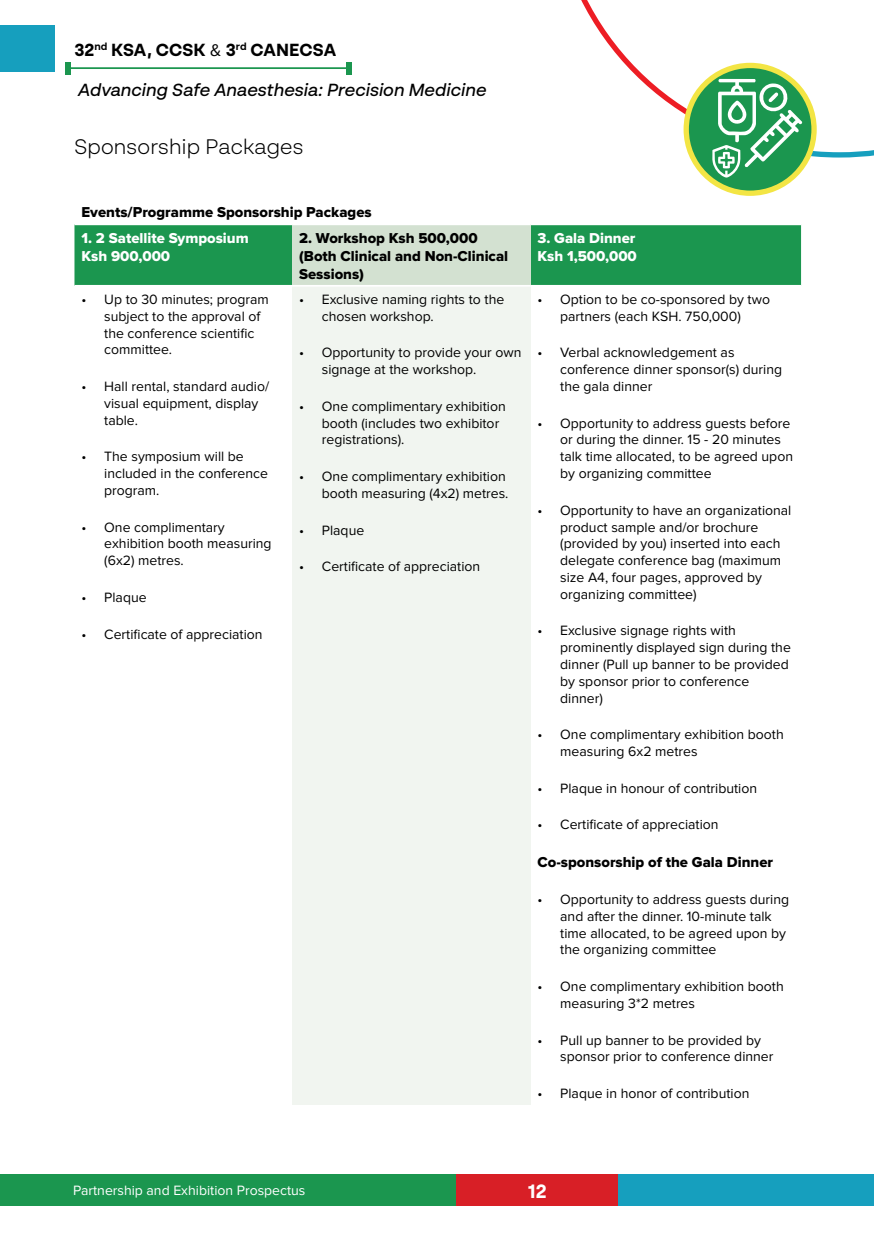
<style>
.page{position:relative;width:874px;height:1241px;background:#fff}
.page>*{position:absolute;margin:0;border:0;box-sizing:border-box;transform-origin:0 0}
.t1{font:300 21px "BR Sonoma";letter-spacing:.01em;color:#000}
.t2{font:700 19.25px "BR Sonoma";color:#fff}
.t3{font:italic 500 17.5px "BR Sonoma";color:#000}
.t4{font:700 17.5px "BR Sonoma";color:#000}
.t5{font:14.88px/17.8px "Proxima Nova Extrabld";color:#000}
.t6{font:14.88px/17.8px "Proxima Nova Extrabld";color:#fff}
.t7{font:14px/16.8px "Proxima Nova";color:#000}
.t8{font:14px "Proxima Nova";color:#fff}
.s1{font-family:"Proxima Nova";font-weight:400}
</style>
<div class="page">
<svg style="left:686px;top:65px;width:127px;height:128px"></svg>
<svg style="left:581px;top:0;width:292px;height:178px"></svg>
<div style="left:0;top:1174px;width:459px;height:31px;background:#1b964f"></div>
<div style="left:455px;top:1174px;width:169px;height:31px;background:#d81f26"></div>
<div style="left:618px;top:1174px;width:255px;height:31px;background:#169fbe"></div>
<div style="left:0;top:25px;width:55px;height:46px;background:#169fbe"></div>
<hr style="left:69px;top:67px;width:277px;height:2px;background:#1b964f">
<div style="left:65px;top:62px;width:5px;height:13px;background:#1b964f"></div>
<div style="left:346px;top:62px;width:5px;height:13px;background:#1b964f"></div>
<hr style="left:873px;top:1174px;width:1px;height:31px;background:#1b964f">
<hr style="left:873px;top:25px;width:1px;height:46px;background:#169fbe">
<div style="left:74px;top:225px;width:726px;height:60px;background:#1b964f"></div>
<div style="left:292px;top:224px;width:238px;height:62px;background:#d3e1d1"></div>
<div style="left:292px;top:286px;width:238px;height:818px;background:#f1f5f0"></div>
<hr style="left:292px;top:223px;width:238px;height:2px;background:#fff">
<hr style="left:292px;top:285px;width:238px;height:2px;background:#fff">
<p class="t4" style="left:74px;top:39px;width:263px">32<sup>nd</sup> KSA, CCSK <span class="s1">&amp;</span> 3<sup>rd</sup> CANECSA</p>
<p class="t3" style="left:78px;top:79px;width:410px">Advancing Safe Anaesthesia: Precision Medicine</p>
<h1 class="t1" style="left:74px;top:134px;width:230px">Sponsorship Packages</h1>
<p class="t5" style="left:81px;top:204px;width:291px">Events/Programme Sponsorship Packages</p>
<p class="t6" style="left:81px;top:229px;width:169px">1. 2 Satellite Symposium<br>Ksh 900,000</p>
<p class="t5" style="left:299px;top:229px;width:210px">2. Workshop Ksh 500,000 (Both Clinical and Non-Clinical<br>Sessions)</p>
<p class="t6" style="left:537px;top:229px;width:101px">3. Gala Dinner<br>Ksh 1,500,000</p>
<p class="t7" style="left:104px;top:291px;width:166px;text-indent:-23px">• Up to 30 minutes; program subject to the approval of the conference scientific committee.</p>
<p class="t7" style="left:104px;top:378px;width:166px;text-indent:-23px">• Hall rental, standard audio/ visual equipment, display table.</p>
<p class="t7" style="left:104px;top:448px;width:165px;text-indent:-23px">• The symposium will be included in the conference program.</p>
<p class="t7" style="left:104px;top:518px;width:169px;text-indent:-23px">• One complimentary exhibition booth measuring (6x2) metres.</p>
<p class="t7" style="left:81px;top:589px;width:67px">• Plaque</p>
<p class="t7" style="left:81px;top:625px;width:182px">• Certificate of appreciation</p>
<p class="t7" style="left:537px;top:291px;width:234px;text-align:center">• Option to be co-sponsored by two partners (each KSH. 750,000)</p>
<p class="t7" style="left:560px;top:344px;width:223px;text-indent:-23px">• Verbal acknowledgement as conference dinner sponsor(s) during the gala dinner</p>
<p class="t7" style="left:560px;top:414px;width:234px;text-indent:-23px">• Opportunity to address guests before or during the dinner. 15 - 20 minutes talk time allocated, to be agreed upon by organizing committee</p>
<p class="t7" style="left:560px;top:501px;width:232px;text-indent:-23px">• Opportunity to have an organizational product sample and/or brochure (provided by you) inserted into each delegate conference bag (maximum size A4, four pages, approved by organizing committee)</p>
<p class="t7" style="left:560px;top:622px;width:232px;text-indent:-23px">• Exclusive signage rights with prominently displayed sign during the dinner (Pull up banner to be provided by sponsor prior to conference dinner)</p>
<p class="t7" style="left:560px;top:726px;width:225px;text-indent:-23px">• One complimentary exhibition booth measuring 6x2 metres</p>
<p class="t7" style="left:537px;top:779px;width:221px">• Plaque in honour of contribution</p>
<p class="t7" style="left:537px;top:816px;width:182px">• Certificate of appreciation</p>
<p class="t5" style="left:537px;top:853px;width:237px">Co-sponsorship of the Gala Dinner</p>
<p class="t7" style="left:560px;top:890px;width:230px;text-indent:-23px">• Opportunity to address guests during and after the dinner. 10-minute talk time allocated, to be agreed upon by the organizing committee</p>
<p class="t7" style="left:560px;top:978px;width:225px;text-indent:-23px">• One complimentary exhibition booth measuring 3*2 metres</p>
<p class="t7" style="left:560px;top:1031px;width:215px;text-indent:-23px">• Pull up banner to be provided by sponsor prior to conference dinner</p>
<p class="t7" style="left:537px;top:1084px;width:213px">• Plaque in honor of contribution</p>
<p class="t7" style="left:322px;top:291px;width:184px;text-indent:-23px">• Exclusive naming rights to the chosen workshop.</p>
<p class="t7" style="left:322px;top:344px;width:201px;text-indent:-23px">• Opportunity to provide your own signage at the workshop.</p>
<p class="t7" style="left:322px;top:398px;width:185px;text-indent:-23px">• One complimentary exhibition booth (includes two exhibitor registrations).</p>
<p class="t7" style="left:299px;top:468px;width:211px;text-align:right">• One complimentary exhibition booth measuring (4x2) metres.</p>
<p class="t7" style="left:299px;top:521px;width:67px">• Plaque</p>
<p class="t7" style="left:299px;top:558px;width:182px">• Certificate of appreciation</p>
<p class="t8" style="left:73px;top:1181px;width:233px">Partnership and Exhibition Prospectus</p>
<h2 class="t2" style="left:527px;top:1178px;width:20px">12</h2>
</div>
